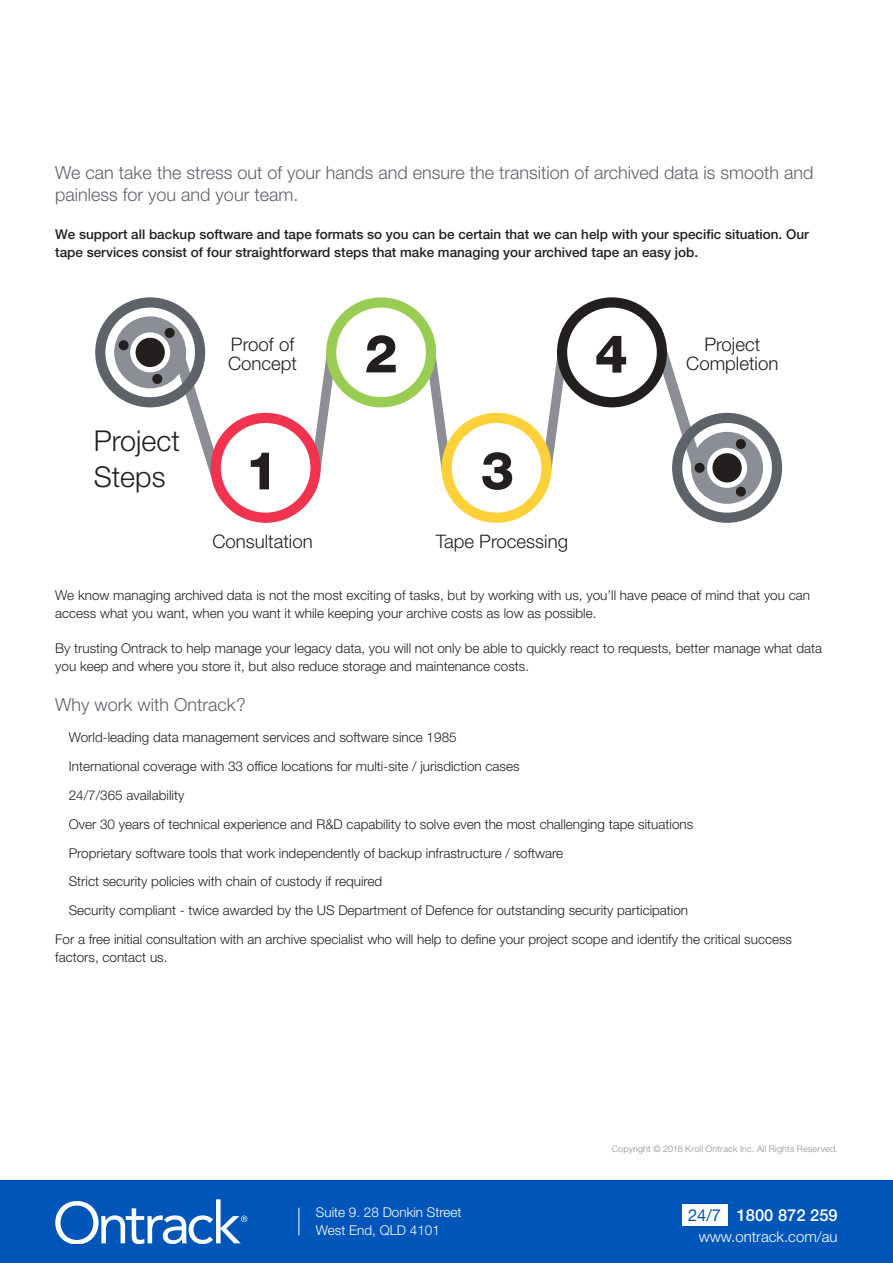
<style>
.page{position:relative;width:893px;height:1263px;background:#fff}
.page>*{position:absolute;margin:0;border:0;box-sizing:border-box;transform-origin:0 0}
.t1{font:800 52.65px "Helvetica Neue LT Std";color:#241f1f}
.t2{font:300 28.65px/35.8px "Helvetica Neue LT Std";color:#241f1f}
.t3{font:300 18.6px/18.6px "Helvetica Neue LT Std";color:#241f1f}
.t4{font:300 18px/22.5px "Helvetica Neue LT Std";color:#5e636a}
.t5{font:500 16.5px "Helvetica Neue LT Std";color:#fff}
.t6{font:300 15px "Helvetica Neue LT Std";color:#fff}
.t7{font:300 13.5px/18px "Helvetica Neue LT Std";color:#241f1f}
.t8{font:500 13.5px/18px "Helvetica Neue LT Std";color:#241f1f}
.t9{font:300 13.5px/18px "Helvetica Neue LT Std";color:#fff}
.t10{font:300 9px "Helvetica Neue LT Std";letter-spacing:.025em;color:#8b8e95}
.s1{font-weight:400;color:#0056b8}
</style>
<div class="page">
<div style="left:0;top:1180px;width:893px;height:83px;background:#0056b8"></div>
<svg style="left:298px;top:1208px;width:1px;height:27px"></svg>
<div style="left:682px;top:1204px;width:46px;height:21px;background:#fff"></div>
<svg style="left:55px;top:1199px;width:192px;height:45px"></svg>
<svg style="left:95px;top:297px;width:687px;height:226px"></svg>
<div style="left:136px;top:338px;width:29px;height:29px;background:#241f1f;border-radius:50%"></div>
<div style="left:712px;top:453px;width:30px;height:29px;background:#241f1f;border-radius:50%"></div>
<h3 class="t4" style="left:55px;top:161px;width:760px">We can take the stress out of your hands and ensure the transition of archived data is smooth and painless for you and your team.</h3>
<p class="t8" style="left:55px;top:225px;width:755px">We support all backup software and tape formats so you can be certain that we can help with your specific situation. Our tape services consist of four straightforward steps that make managing your archived tape an easy job.</p>
<h2 class="t2" style="left:94px;top:422px;width:88px">Project<br>Steps</h2>
<h1 class="t1" style="left:365px;top:322px;width:35px">2</h1>
<h1 class="t1" style="left:595px;top:323px;width:35px">4</h1>
<h3 class="t3" style="left:228px;top:335px;width:71px">Proof of<br>Concept</h3>
<h3 class="t3" style="left:686px;top:335px;width:94px;text-align:center">Project<br>Completion</h3>
<h1 class="t1" style="left:245px;top:439px;width:35px">1</h1>
<h3 class="t3" style="left:212px;top:532px;width:102px">Consultation</h3>
<h1 class="t1" style="left:481px;top:439px;width:35px">3</h1>
<h3 class="t3" style="left:436px;top:532px;width:134px">Tape Processing</h3>
<p class="t7" style="left:55px;top:586px;width:756px">We know managing archived data is not the most exciting of tasks, but by working with us, you’ll have peace of mind that you can access what you want, when you want it while keeping your archive costs as low as possible.</p>
<p class="t7" style="left:55px;top:639px;width:768px">By trusting Ontrack to help manage your legacy data, you will not only be able to quickly react to requests, better manage what data you keep and where you store it, but also reduce storage and maintenance costs.</p>
<h3 class="t4" style="left:55px;top:693px;width:192px">Why work with Ontrack?</h3>
<p class="t7" style="left:69px;top:728px;width:389px">World-leading data management services and software since 1985</p>
<p class="t7" style="left:69px;top:757px;width:452px">International coverage with 33 office locations for multi-site / jurisdiction cases</p>
<p class="t7" style="left:69px;top:786px;width:117px">24/7/365 availability</p>
<p class="t7" style="left:69px;top:815px;width:626px">Over 30 years of technical experience and R&amp;D capability to solve even the most challenging tape situations</p>
<p class="t7" style="left:69px;top:843px;width:496px">Proprietary software tools that work independently of backup infrastructure / software</p>
<p class="t7" style="left:69px;top:872px;width:315px">Strict security policies with chain of custody if required</p>
<p class="t7" style="left:69px;top:901px;width:621px">Security compliant - twice awarded by the US Department of Defence for outstanding security participation</p>
<p class="t7" style="left:55px;top:930px;width:738px">For a free initial consultation with an archive specialist who will help to define your project scope and identify the critical success</p>
<p class="t7" style="left:55px;top:948px;width:114px">factors, contact us.</p>
<p class="t9" style="left:316px;top:1203px;width:147px">Suite 9. 28 Donkin Street<br>West End, QLD 4101</p>
<p class="t10" style="left:612px;top:1144px;width:227px">Copyright © 2018 Kroll Ontrack Inc. All Rights Reserved.</p>
<p class="t5" style="left:688px;top:1205px;width:151px"><span class="s1">24/7</span> 1800 872 259</p>
<p class="t6" style="left:699px;top:1227px;width:140px">www.ontrack.com/au</p>
</div>
